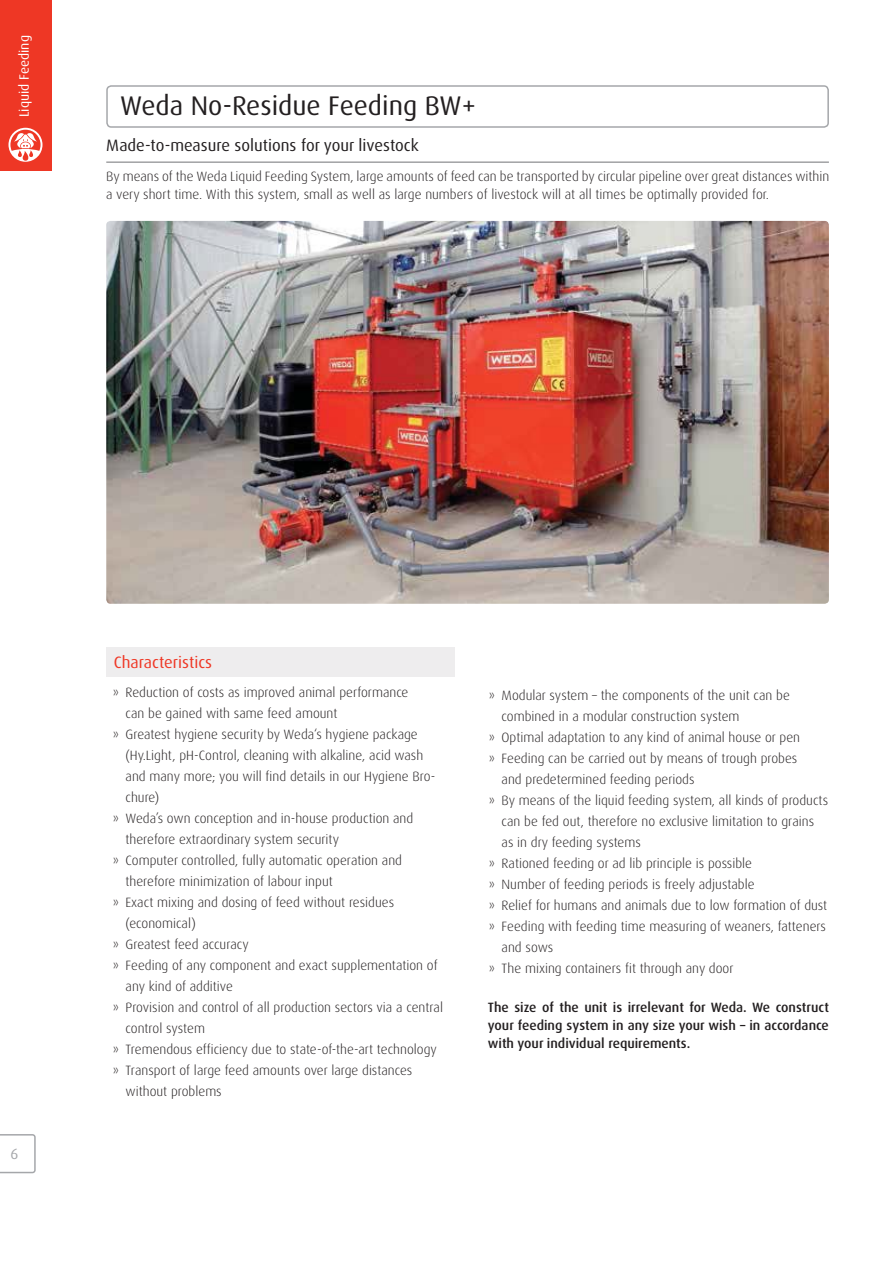
<style>
.page{position:relative;width:893px;height:1263px;background:#fff}
.page>*{position:absolute;margin:0;border:0;box-sizing:border-box;transform-origin:0 0}
.t1{font:27px "Dax OT";color:#231f20}
.t2{font:16.5px "Dax OT";color:#231f20}
.t3{font:16.5px "Dax OT";color:#ee3725}
.t4{font:15px "Dax OT";color:#a5a7aa}
.t5{font:300 13.5px/18px "Dax OT";color:#231f20}
.t6{font:500 13.5px/18px "Dax OT";color:#231f20;text-align:justify}
.t7{font:13.5px "Dax OT";color:#fff}
</style>
<div class="page">
<div style="left:106px;top:85px;width:723px;height:43px;border:2px solid #a5a7aa;border-radius:4px"></div>
<svg style="left:0;top:1134px;width:36px;height:40px"></svg>
<div style="left:0;top:0;width:51px;height:170px;background:#ee3725"></div>
<svg style="left:9px;top:128px;width:34px;height:34px"></svg>
<img style="left:106px;top:221px;width:723px;height:383px;border-radius:4px">
<hr style="left:106px;top:162px;width:723px;height:1px;background:#717376">
<div style="left:106px;top:647px;width:349px;height:30px;background:#eeedee"></div>
<p class="t7" style="left:18px;top:117px;width:83px;rotate:-90deg">Liquid Feeding</p>
<h1 class="t1" style="left:120px;top:94px;width:357px">Weda No-Residue Feeding BW+</h1>
<p class="t2" style="left:106px;top:138px;width:314px">Made-to-measure solutions for your livestock</p>
<p class="t5" style="left:106px;top:169px;width:725px">By means of the Weda Liquid Feeding System, large amounts of feed can be transported by circular pipeline over great distances within a very short time. With this system, small as well as large numbers of livestock will at all times be optimally provided for.</p>
<p class="t4" style="left:11px;top:1147px;width:9px">6</p>
<p class="t3" style="left:114px;top:655px;width:100px">Characteristics</p>
<p class="t5" style="left:113px;top:684px;width:297px">» Reduction of costs as improved animal performance</p>
<p class="t5" style="left:126px;top:705px;width:213px">can be gained with same feed amount</p>
<p class="t5" style="left:113px;top:726px;width:306px">» Greatest hygiene security by Weda‘s hygiene package</p>
<p class="t5" style="left:126px;top:747px;width:299px">(Hy.Light, pH-Control, cleaning with alkaline, acid wash</p>
<p class="t5" style="left:126px;top:768px;width:311px">and many more; you will find details in our Hygiene Bro-</p>
<p class="t5" style="left:126px;top:789px;width:35px">chure)</p>
<p class="t5" style="left:113px;top:810px;width:302px">» Weda’s own conception and in-house production and</p>
<p class="t5" style="left:126px;top:831px;width:215px">therefore extraordinary system security</p>
<p class="t5" style="left:113px;top:852px;width:291px">» Computer controlled, fully automatic operation and</p>
<p class="t5" style="left:126px;top:873px;width:209px">therefore minimization of labour input</p>
<p class="t5" style="left:113px;top:894px;width:283px">» Exact mixing and dosing of feed without residues</p>
<p class="t5" style="left:126px;top:915px;width:72px">(economical)</p>
<p class="t5" style="left:113px;top:936px;width:138px">» Greatest feed accuracy</p>
<p class="t5" style="left:113px;top:957px;width:326px">» Feeding of any component and exact supplementation of</p>
<p class="t5" style="left:126px;top:978px;width:109px">any kind of additive</p>
<p class="t5" style="left:113px;top:999px;width:332px">» Provision and control of all production sectors via a central</p>
<p class="t5" style="left:126px;top:1020px;width:81px">control system</p>
<p class="t5" style="left:113px;top:1041px;width:326px">» Tremendous efficiency due to state-of-the-art technology</p>
<p class="t5" style="left:113px;top:1062px;width:301px">» Transport of large feed amounts over large distances</p>
<p class="t5" style="left:126px;top:1083px;width:98px">without problems</p>
<p class="t5" style="left:489px;top:688px;width:302px">» Modular system – the components of the unit can be</p>
<p class="t5" style="left:502px;top:708px;width:239px">combined in a modular construction system</p>
<p class="t5" style="left:489px;top:729px;width:313px">» Optimal adaptation to any kind of animal house or pen</p>
<p class="t5" style="left:489px;top:750px;width:310px">» Feeding can be carried out by means of trough probes</p>
<p class="t5" style="left:502px;top:771px;width:194px">and predetermined feeding periods</p>
<p class="t5" style="left:489px;top:792px;width:341px">» By means of the liquid feeding system, all kinds of products</p>
<p class="t5" style="left:502px;top:813px;width:314px">can be fed out, therefore no exclusive limitation to grains</p>
<p class="t5" style="left:502px;top:834px;width:141px">as in dry feeding systems</p>
<p class="t5" style="left:489px;top:855px;width:265px">» Rationed feeding or ad lib principle is possible</p>
<p class="t5" style="left:489px;top:876px;width:267px">» Number of feeding periods is freely adjustable</p>
<p class="t5" style="left:489px;top:897px;width:340px">» Relief for humans and animals due to low formation of dust</p>
<p class="t5" style="left:489px;top:918px;width:339px">» Feeding with feeding time measuring of weaners, fatteners</p>
<p class="t5" style="left:502px;top:939px;width:53px">and sows</p>
<p class="t5" style="left:489px;top:960px;width:246px">» The mixing containers fit through any door</p>
<p class="t6" style="left:488px;top:999px;width:343px">The size of the unit is irrelevant for Weda. We construct your feeding system in any size your wish – in accordance with your individual requirements.</p>
</div>
